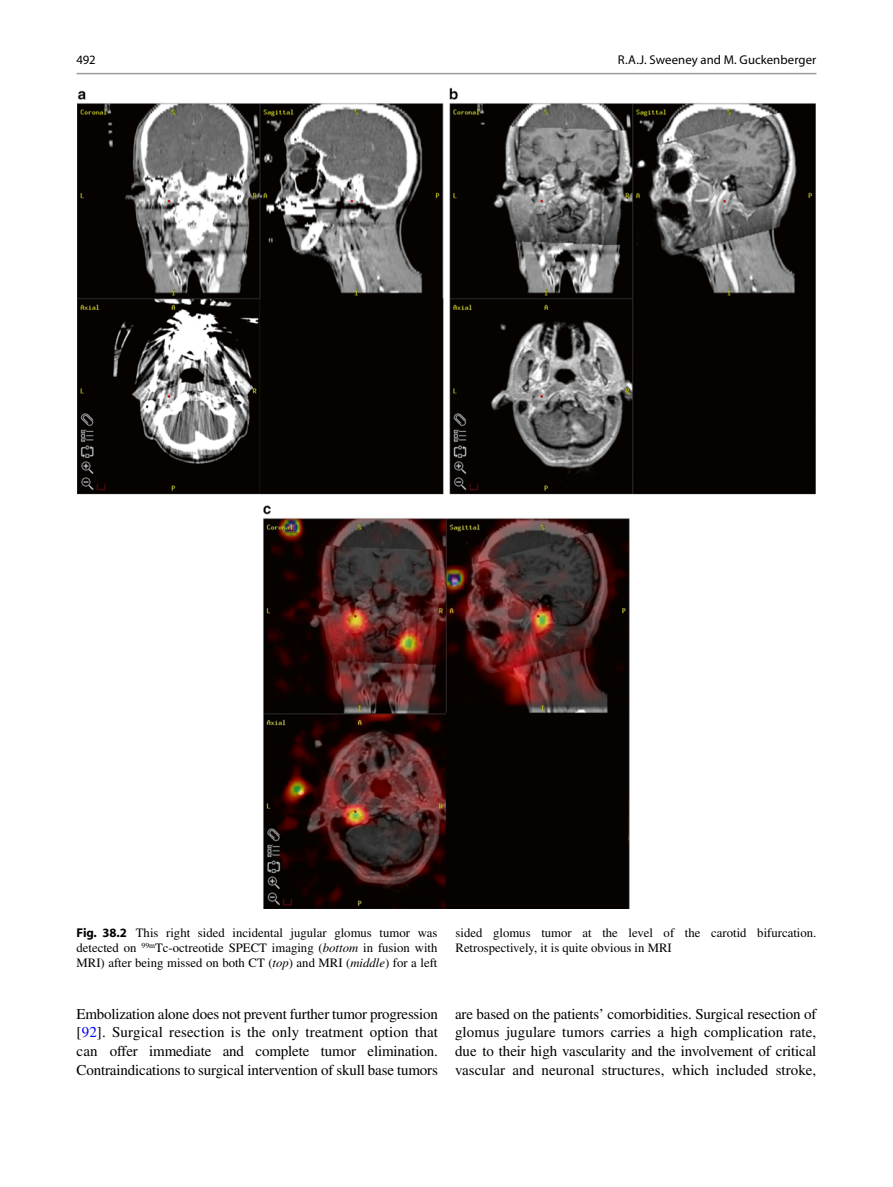
<style>
.page{position:relative;width:893px;height:1187px;background:#fff}
.page>*{position:absolute;margin:0;border:0;box-sizing:border-box;transform-origin:0 0}
.t1{font:15px/18.8px "Jtpqjp Pcqgrh Times";letter-spacing:-.005em;color:#000;text-align:justify}
.t2{font:12.75px/15px "Jtpqjp Pcqgrh Times";color:#000;text-align:justify}
.t3{font:12.75px "Ycyyvy Xxcgfl Myriad";letter-spacing:.005em;color:#000}
.s1{font-family:"Ksppxd Hkvghh Myriad";font-weight:700}
.s2{font-family:"Hwrfmw Mlvtft Times";font-style:italic}
.s3{color:#0000fa}
</style>
<div class="page">
<img style="left:77px;top:88px;width:738px;height:820px">
<hr style="left:77px;top:73px;width:739px;height:1px;background:#9c9c9c">
<p class="t3" style="left:77px;top:55px;width:21px">492</p>
<p class="t3" style="left:618px;top:55px;width:200px">R.A.J. Sweeney and M. Guckenberger</p>
<p class="t2" style="left:77px;top:926px;width:362px"><span class="s1">Fig. 38.2</span> This right sided incidental jugular glomus tumor was detected on <sup>99m</sup> Tc-octreotide SPECT imaging ( <span class="s2">bottom</span> in fusion with MRI) after being missed on both CT ( <span class="s2">top</span> ) and MRI ( <span class="s2">middle</span> ) for a left</p>
<p class="t2" style="left:455px;top:926px;width:362px">sided glomus tumor at the level of the carotid bifurcation.<br>Retrospectively, it is quite obvious in MRI</p>
<p class="t1" style="left:77px;top:1005px;width:363px">Embolization alone does not prevent further tumor progression [ <span class="s3">92</span> ]. Surgical resection is the only treatment option that can offer immediate and complete tumor elimination.<br>Contraindications to surgical intervention of skull base tumors</p>
<p class="t1" style="left:455px;top:1005px;width:363px">are based on the patients’ comorbidities. Surgical resection of glomus jugulare tumors carries a high complication rate, due to their high vascularity and the involvement of critical vascular and neuronal structures, which included stroke,</p>
</div>
